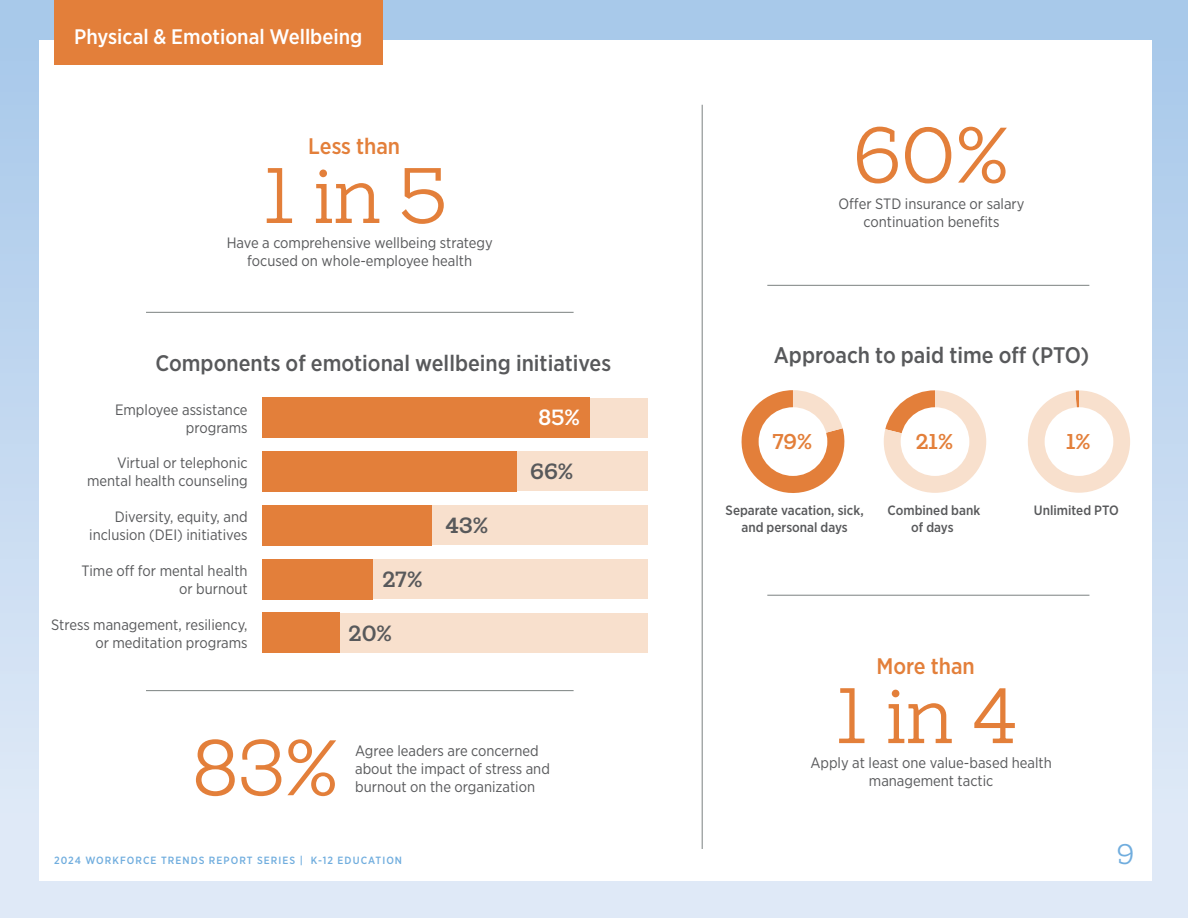
<style>
.page{position:relative;width:1188px;height:918px;background:#fff}
.page>*{position:absolute;margin:0;border:0;box-sizing:border-box;transform-origin:0 0}
.t1{font:300 75px "Gallagher Slab";color:#e37f3a}
.t2{font:300 27px "Gallagher Slab";color:#70adde}
.t3{font:500 22.5px "Gotham Narrow";color:#58595b}
.t4{font:500 22.5px "Gotham Narrow";color:#e37f3a}
.t5{font:500 21px "Gotham Narrow";color:#fff}
.t6{font:500 21px "Gallagher Slab";color:#58595b}
.t7{font:500 21px "Gallagher Slab";color:#fff}
.t8{font:500 20.4px "Gallagher Slab";color:#e37f3a}
.t9{font:15px/18px "Gotham Narrow";color:#58595b;text-align:right}
.t10{font:500 13.5px/16.5px "Gotham Narrow";color:#58595b;text-align:center}
.t11{font:500 10.5px "Gotham Narrow";letter-spacing:.1em;color:#70adde}
</style>
<div class="page">
<div style="left:0;top:0;width:1188px;height:918px;background:linear-gradient(to bottom,#a6c7e9,#e4ecf8)"></div>
<div style="left:39px;top:40px;width:1112px;height:841px;background:#fff"></div>
<div style="left:54px;top:0;width:329px;height:64px;background:#e37f3a"></div>
<hr style="left:767px;top:595px;width:322px;height:1px;background:#7c8281">
<hr style="left:702px;top:105px;width:1px;height:744px;background:#7c8281">
<hr style="left:146px;top:312px;width:428px;height:1px;background:#7c8281">
<hr style="left:146px;top:690px;width:428px;height:1px;background:#7c8281">
<div style="left:262px;top:505px;width:386px;height:40px;background:#f8e0cd"></div>
<div style="left:262px;top:451px;width:386px;height:40px;background:#f8e0cd"></div>
<div style="left:262px;top:398px;width:386px;height:40px;background:#f8e0cd"></div>
<div style="left:262px;top:559px;width:386px;height:40px;background:#f8e0cd"></div>
<div style="left:262px;top:613px;width:386px;height:40px;background:#f8e0cd"></div>
<hr style="left:767px;top:285px;width:322px;height:1px;background:#7c8281">
<div style="left:262px;top:613px;width:78px;height:40px;background:#e37f3a"></div>
<div style="left:262px;top:559px;width:111px;height:40px;background:#e37f3a"></div>
<div style="left:262px;top:505px;width:170px;height:41px;background:#e37f3a"></div>
<div style="left:262px;top:451px;width:255px;height:41px;background:#e37f3a"></div>
<div style="left:262px;top:397px;width:328px;height:41px;background:#e37f3a"></div>
<svg style="left:741px;top:390px;width:104px;height:103px"></svg>
<div style="left:759px;top:407px;width:68px;height:69px;background:#fff;border-radius:50%"></div>
<svg style="left:884px;top:390px;width:102px;height:103px"></svg>
<div style="left:901px;top:407px;width:68px;height:69px;background:#fff;border-radius:50%"></div>
<div style="left:1028px;top:390px;width:102px;height:103px;background:#f8e0cd;border-radius:51px"></div>
<div style="left:1045px;top:407px;width:68px;height:69px;background:#fff;border-radius:50%"></div>
<h3 class="t5" style="left:74px;top:23px;width:290px">Physical &amp; Emotional Wellbeing</h3>
<h3 class="t4" style="left:308px;top:132px;width:93px">Less than</h3>
<h1 class="t1" style="left:264px;top:149px;width:185px">1 in 5</h1>
<p class="t9" style="left:227px;top:234px;width:268px;text-align:center">Have a comprehensive wellbeing strategy focused on whole-employee health</p>
<h3 class="t3" style="left:155px;top:349px;width:457px">Components of emotional wellbeing initiatives</h3>
<p class="t9" style="left:115px;top:400px;width:134px">Employee assistance programs</p>
<h3 class="t7" style="left:539px;top:405px;width:43px">85%</h3>
<p class="t9" style="left:87px;top:454px;width:162px">Virtual or telephonic mental health counseling</p>
<h3 class="t6" style="left:530px;top:459px;width:45px">66%</h3>
<p class="t9" style="left:89px;top:508px;width:160px">Diversity, equity, and inclusion (DEI) initiatives</p>
<h3 class="t6" style="left:445px;top:512px;width:44px">43%</h3>
<p class="t9" style="left:82px;top:562px;width:168px">Time off for mental health or burnout</p>
<h3 class="t6" style="left:382px;top:566px;width:42px">27%</h3>
<p class="t9" style="left:51px;top:615px;width:198px">Stress management, resiliency, or meditation programs</p>
<h3 class="t6" style="left:349px;top:620px;width:45px">20%</h3>
<h1 class="t1" style="left:193px;top:722px;width:148px">83%</h1>
<p class="t9" style="left:355px;top:741px;width:196px;text-align:left">Agree leaders are concerned about the impact of stress and burnout on the organization</p>
<h1 class="t1" style="left:853px;top:109px;width:158px">60%</h1>
<p class="t9" style="left:864px;top:212px;width:138px">continuation benefits</p>
<p class="t9" style="left:839px;top:194px;width:188px">Offer STD insurance or salary</p>
<h3 class="t3" style="left:774px;top:341px;width:317px">Approach to paid time off (PTO)</h3>
<h3 class="t8" style="left:772px;top:429px;width:41px">79%</h3>
<h3 class="t8" style="left:916px;top:429px;width:39px">21%</h3>
<h3 class="t8" style="left:1066px;top:429px;width:26px">1%</h3>
<p class="t10" style="left:726px;top:502px;width:140px">Separate vacation, sick, and personal days</p>
<p class="t10" style="left:888px;top:502px;width:94px">Combined bank of days</p>
<p class="t10" style="left:1034px;top:502px;width:86px">Unlimited PTO</p>
<h3 class="t4" style="left:876px;top:652px;width:100px">More than</h3>
<h1 class="t1" style="left:836px;top:669px;width:183px">1 in 4</h1>
<p class="t9" style="left:810px;top:754px;width:243px;text-align:center">Apply at least one value-based health management tactic</p>
<p class="t11" style="left:54px;top:854px;width:350px">2024 WORKFORCE TRENDS REPORT SERIES | K-12 EDUCATION</p>
<h2 class="t2" style="left:1117px;top:837px;width:19px">9</h2>
</div>
